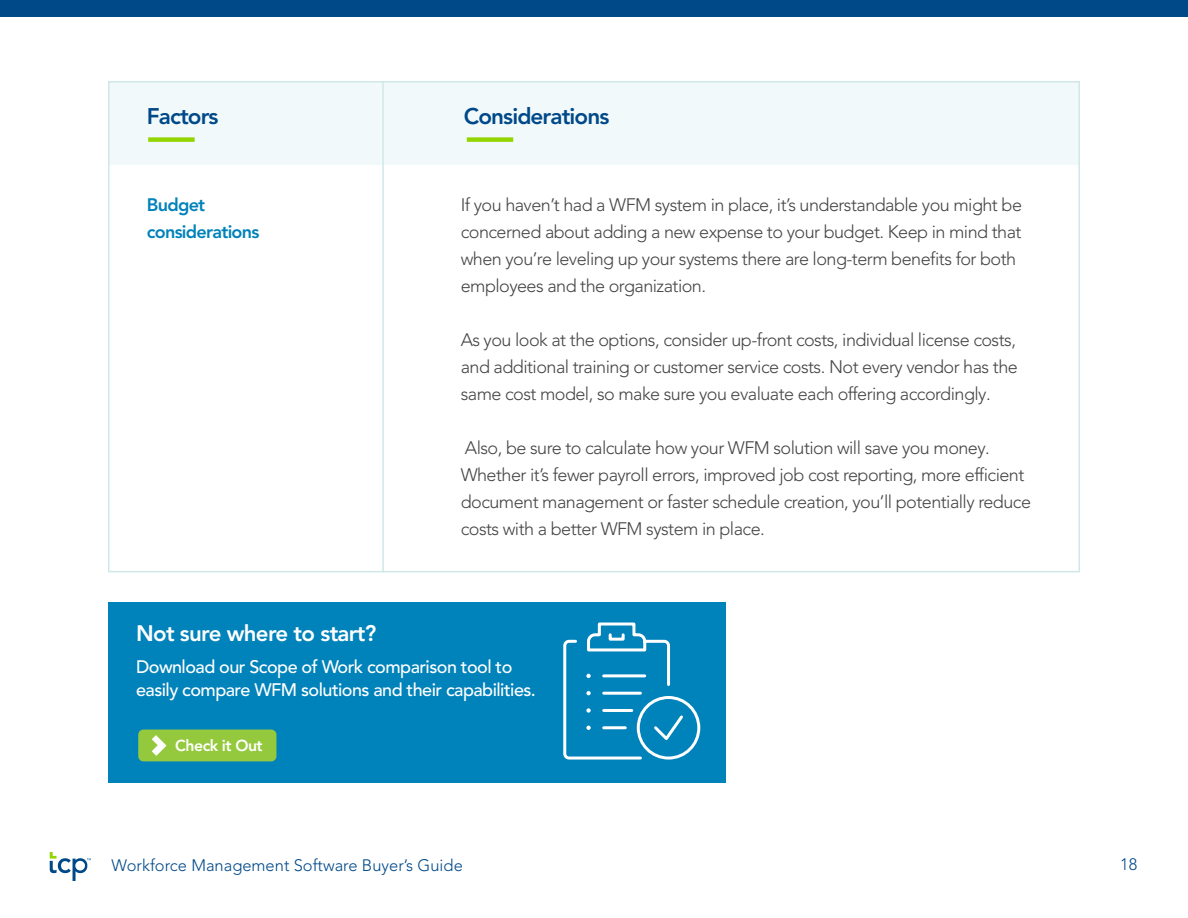
<style>
.page{position:relative;width:1188px;height:918px;background:#fff}
.page>*{position:absolute;margin:0;border:0;box-sizing:border-box;transform-origin:0 0}
.t1{font:800 22.5px "Avenir LT Pro";letter-spacing:-.04em;color:#004989}
.t2{font:800 22.2px "Avenir LT Pro";letter-spacing:-.03em;color:#fff}
.t3{font:300 18px/27px "Avenir LT Pro";letter-spacing:-.03em;color:#444}
.t4{font:500 18px/22.5px "Avenir LT Pro";letter-spacing:-.03em;color:#fff}
.t5{font:800 18px/27px "Avenir LT Pro";letter-spacing:-.04em;color:#0082ba}
.t6{font:300 16.5px "Avenir LT Pro";color:#004989}
.t7{font:800 15.75px "Avenir LT Pro";letter-spacing:-.03em;color:#fff}
</style>
<div class="page">
<svg style="left:50px;top:852px;width:41px;height:29px"></svg>
<div style="left:0;top:0;width:1188px;height:16px;background:#004989"></div>
<div style="left:109px;top:81px;width:970px;height:83px;background:#f2f9fa"></div>
<div style="left:148px;top:137px;width:47px;height:5px;background:#93d500"></div>
<div style="left:467px;top:137px;width:46px;height:5px;background:#93d500"></div>
<hr style="left:382px;top:81px;width:2px;height:491px;background:#d0e8e8">
<div style="left:108px;top:603px;width:618px;height:180px;background:#0082ba"></div>
<div style="left:138px;top:730px;width:138px;height:31px;background:#95c93d;border-radius:5px"></div>
<svg style="left:152px;top:735px;width:15px;height:21px"></svg>
<svg style="left:563px;top:622px;width:138px;height:138px"></svg>
<p class="t1" style="left:147px;top:103px;width:73px">Factors</p>
<p class="t1" style="left:464px;top:103px;width:147px">Considerations</p>
<p class="t5" style="left:147px;top:191px;width:114px">Budget considerations</p>
<p class="t3" style="left:461px;top:191px;width:563px">If you haven’t had a WFM system in place, it’s understandable you might be concerned about adding a new expense to your budget. Keep in mind that when you’re leveling up your systems there are long-term benefits for both employees and the organization.</p>
<p class="t3" style="left:461px;top:326px;width:559px;text-align:justify">As you look at the options, consider up-front costs, individual license costs, and additional training or customer service costs. Not every vendor has the same cost model, so make sure you evaluate each offering accordingly.</p>
<p class="t3" style="left:461px;top:434px;width:572px">Also, be sure to calculate how your WFM solution will save you money.<br>Whether it’s fewer payroll errors, improved job cost reporting, more efficient document management or faster schedule creation, you’ll potentially reduce costs with a better WFM system in place.</p>
<p class="t2" style="left:136px;top:620px;width:242px">Not sure where to start?</p>
<p class="t4" style="left:136px;top:656px;width:401px">Download our Scope of Work comparison tool to easily compare WFM solutions and their capabilities.</p>
<p class="t7" style="left:175px;top:736px;width:89px">Check it Out</p>
<p class="t6" style="left:112px;top:855px;width:353px">Workforce Management Software Buyer’s Guide</p>
<p class="t6" style="left:1120px;top:855px;width:19px">18</p>
</div>
